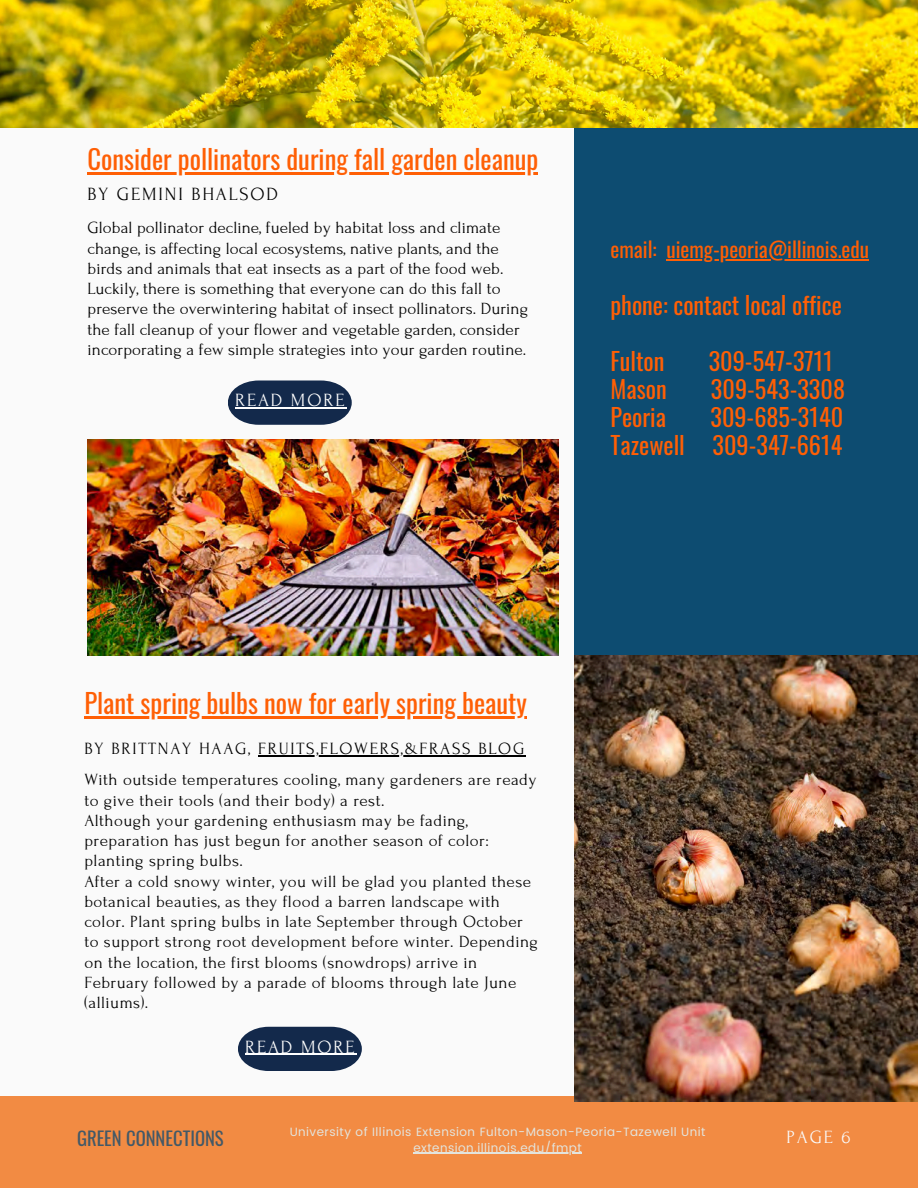
<style>
.page{position:relative;width:918px;height:1188px;background:#fafafa}
.page>*{position:absolute;margin:0;border:0;box-sizing:border-box;transform-origin:0 0}
.t1{font:26.7px "Oswald";color:#ff5f05}
.t2{font:24.15px/28px "Oswald";color:#ff5f05;text-align:right}
.t3{font:21.15px "Oswald";color:#ff5f05}
.t4{font:18.6px "Oswald";color:#435967}
.t5{font:18.6px "Forum";letter-spacing:.1em;color:#fff}
.t6{font:18.6px "Forum";letter-spacing:.1em;color:#000}
.t7{font:18.6px "Forum";color:#fafafa}
.t8{font:17.1px/20.2px "Forum";letter-spacing:.025em;color:#000}
.t9{font:17.1px/20.2px "Forum";letter-spacing:.005em;color:#000}
.t10{font:17.1px "Forum";letter-spacing:.1em;color:#000}
.t11{font:12px "Poppins";letter-spacing:.04em;color:#e3e4dd}
</style>
<div class="page">
<div style="left:574px;top:103px;width:344px;height:585px;background:#0d4c71"></div>
<div style="left:0;top:1096px;width:918px;height:92px;background:#f28b43"></div>
<img style="left:574px;top:655px;width:344px;height:447px">
<img style="left:0;top:0;width:918px;height:127px">
<img style="left:88px;top:439px;width:471px;height:216px">
<hr style="left:88px;top:172px;width:450px;height:3px;background:#ff5f05">
<hr style="left:84px;top:716px;width:443px;height:2px;background:#ff5f05">
<hr style="left:413px;top:1153px;width:169px;height:1px;background:#e3e4dd">
<hr style="left:666px;top:259px;width:203px;height:2px;background:#ff5f05">
<svg style="left:228px;top:381px;width:124px;height:44px;background:#314462"></svg>
<hr style="left:235px;top:408px;width:111px;height:1px;background:#fff">
<hr style="left:258px;top:755px;width:268px;height:1px;background:#000">
<svg style="left:238px;top:1027px;width:124px;height:44px;background:#314461"></svg>
<hr style="left:245px;top:1054px;width:111px;height:1px;background:#fff">
<h1 class="t1" style="left:88px;top:138px;width:452px">Consider pollinators during fall garden cleanup</h1>
<h2 class="t6" style="left:88px;top:185px;width:192px">BY GEMINI BHALSOD</h2>
<h1 class="t9" style="left:88px;top:218px;width:442px">Global pollinator decline, fueled by habitat loss and climate change, is affecting local ecosystems, native plants, and the birds and animals that eat insects as a part of the food web.<br>Luckily, there is something that everyone can do this fall to preserve the overwintering habitat of insect pollinators. During the fall cleanup of your flower and vegetable garden, consider incorporating a few simple strategies into your garden routine.</h1>
<h2 class="t5" style="left:235px;top:390px;width:111px">READ MORE</h2>
<h4 class="t3" style="left:610px;top:233px;width:48px">email:</h4>
<h5 class="t3" style="left:666px;top:233px;width:204px">uiemg-peoria@illinois.edu</h5>
<h5 class="t2" style="left:610px;top:290px;width:233px">phone: contact local office</h5>
<h5 class="t2" style="left:610px;top:346px;width:55px">Fulton</h5>
<h4 class="t2" style="left:709px;top:346px;width:126px">309-547-3711</h4>
<h4 class="t2" style="left:610px;top:374px;width:58px">Mason</h4>
<h4 class="t2" style="left:711px;top:374px;width:136px">309-543-3308</h4>
<h4 class="t2" style="left:610px;top:402px;width:57px">Peoria</h4>
<h4 class="t2" style="left:610px;top:402px;width:234px">309-685-3140<br>Tazewell 309-347-6614</h4>
<h5 class="t1" style="left:84px;top:682px;width:444px">Plant spring bulbs now for early spring beauty</h5>
<p class="t10" style="left:84px;top:740px;width:167px">BY BRITTNAY HAAG,</p>
<p class="t10" style="left:258px;top:740px;width:268px">FRUITS,FLOWERS,&amp;FRASS BLOG</p>
<h4 class="t8" style="left:84px;top:770px;width:455px">With outside temperatures cooling, many gardeners are ready to give their tools (and their body) a rest.<br>Although your gardening enthusiasm may be fading, preparation has just begun for another season of color: planting spring bulbs.<br>After a cold snowy winter, you will be glad you planted these botanical beauties, as they flood a barren landscape with color. Plant spring bulbs in late September through October to support strong root development before winter. Depending on the location, the first blooms (snowdrops) arrive in February followed by a parade of blooms through late June (alliums).</h4>
<p class="t5" style="left:245px;top:1037px;width:111px">READ MORE</p>
<h4 class="t11" style="left:290px;top:1124px;width:417px">University of Illinois Extension Fulton-Mason-Peoria-Tazewell Unit</h4>
<h1 class="t11" style="left:413px;top:1140px;width:170px">extension.illinois.edu/fmpt</h1>
<h3 class="t4" style="left:77px;top:1123px;width:148px">GREEN CONNECTIONS</h3>
<h1 class="t7" style="left:787px;top:1127px;width:66px">PAGE 6</h1>
</div>
